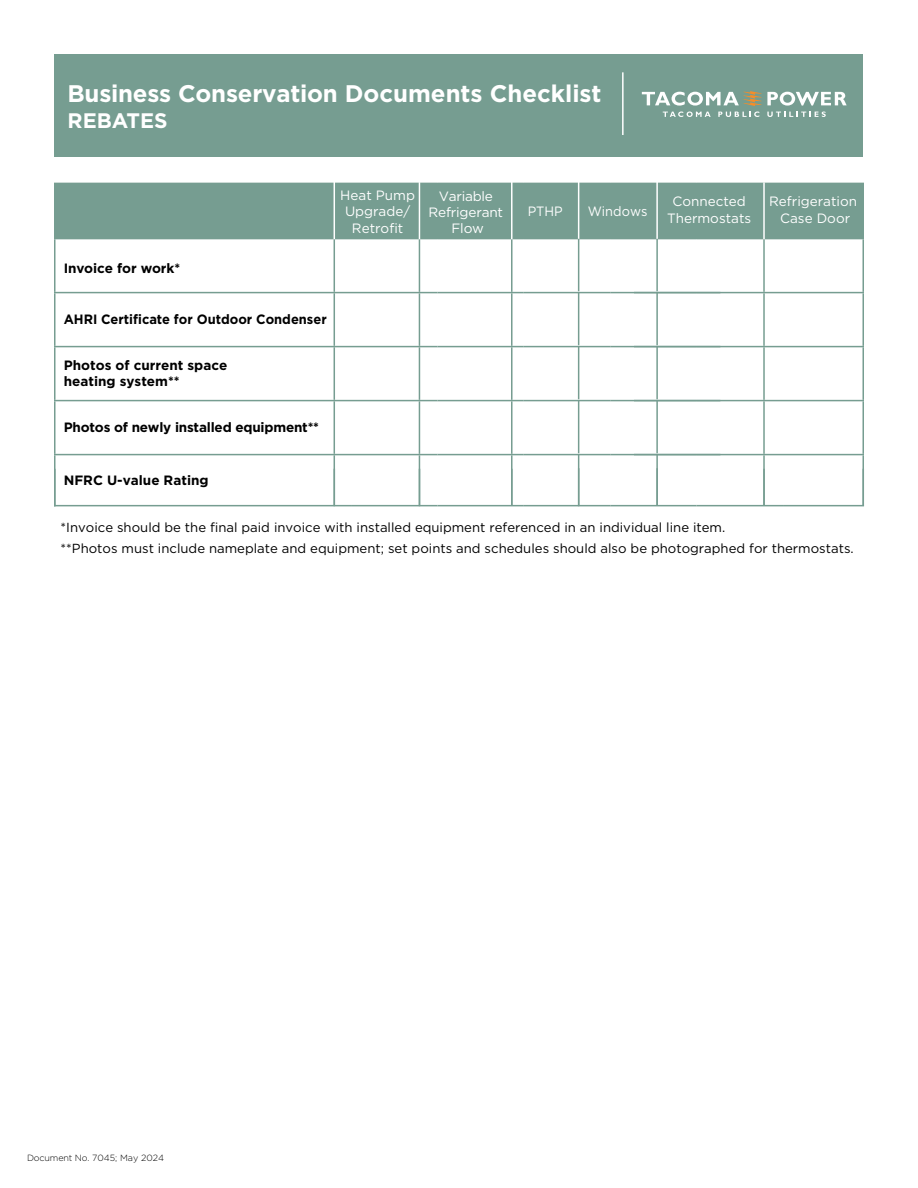
<style>
.page{position:relative;width:918px;height:1188px;background:#fff}
.page>*{position:absolute;margin:0;border:0;box-sizing:border-box;transform-origin:0 0}
.t1{font:700 24px "Gotham";letter-spacing:-.01em;color:#fff}
.t2{font:700 21px "Gotham";color:#fff}
.t3{font:700 13.5px/16.2px "Gotham";color:#000}
.t4{font:13.5px/16.2px "Gotham";color:#fff;text-align:center}
.t5{font:700 13.5px "Gotham";color:#000;scale:.96 1}
.t6{font:13.5px "Gotham";color:#fff;scale:.95 1}
.t7{font:13.2px/21.6px "Gotham";color:#000}
.t8{font:300 9px "Gotham";letter-spacing:-.005em;color:#000}
</style>
<div class="page">
<div style="left:55px;top:54px;width:808px;height:102px;background:#769d91"></div>
<div style="left:783px;top:183px;width:80px;height:56px;background:#769d91"></div>
<div style="left:697px;top:183px;width:86px;height:56px;background:#769d91"></div>
<div style="left:610px;top:183px;width:87px;height:56px;background:#769d91"></div>
<div style="left:524px;top:183px;width:86px;height:56px;background:#769d91"></div>
<div style="left:437px;top:183px;width:87px;height:56px;background:#769d91"></div>
<div style="left:351px;top:183px;width:86px;height:56px;background:#769d91"></div>
<div style="left:55px;top:183px;width:296px;height:56px;background:#769d91"></div>
<hr style="left:54px;top:184px;width:2px;height:54px;background:#769d91">
<hr style="left:54px;top:183px;width:297px;height:1px;background:#769d91">
<hr style="left:783px;top:183px;width:81px;height:1px;background:#769d91">
<hr style="left:862px;top:184px;width:2px;height:54px;background:#769d91">
<hr style="left:54px;top:239px;width:2px;height:53px;background:#769d91">
<hr style="left:54px;top:238px;width:297px;height:1px;background:#769d91">
<hr style="left:783px;top:238px;width:81px;height:1px;background:#769d91">
<hr style="left:862px;top:239px;width:2px;height:53px;background:#769d91">
<hr style="left:54px;top:293px;width:2px;height:53px;background:#769d91">
<hr style="left:54px;top:292px;width:297px;height:1px;background:#769d91">
<hr style="left:351px;top:292px;width:86px;height:1px;background:#769d91">
<hr style="left:437px;top:292px;width:87px;height:1px;background:#769d91">
<hr style="left:524px;top:292px;width:86px;height:1px;background:#769d91">
<hr style="left:610px;top:292px;width:87px;height:1px;background:#769d91">
<hr style="left:697px;top:292px;width:86px;height:1px;background:#769d91">
<hr style="left:783px;top:292px;width:81px;height:1px;background:#769d91">
<hr style="left:862px;top:293px;width:2px;height:53px;background:#769d91">
<hr style="left:54px;top:347px;width:2px;height:53px;background:#769d91">
<hr style="left:54px;top:401px;width:2px;height:53px;background:#769d91">
<hr style="left:54px;top:455px;width:2px;height:51px;background:#769d91">
<hr style="left:54px;top:346px;width:297px;height:1px;background:#769d91">
<hr style="left:54px;top:400px;width:297px;height:1px;background:#769d91">
<hr style="left:54px;top:454px;width:297px;height:1px;background:#769d91">
<hr style="left:351px;top:346px;width:86px;height:1px;background:#769d91">
<hr style="left:351px;top:400px;width:86px;height:1px;background:#769d91">
<hr style="left:351px;top:454px;width:86px;height:1px;background:#769d91">
<hr style="left:437px;top:346px;width:87px;height:1px;background:#769d91">
<hr style="left:524px;top:346px;width:86px;height:1px;background:#769d91">
<hr style="left:610px;top:346px;width:87px;height:1px;background:#769d91">
<hr style="left:697px;top:346px;width:86px;height:1px;background:#769d91">
<hr style="left:783px;top:346px;width:81px;height:1px;background:#769d91">
<hr style="left:862px;top:347px;width:2px;height:53px;background:#769d91">
<hr style="left:862px;top:401px;width:2px;height:53px;background:#769d91">
<hr style="left:862px;top:455px;width:2px;height:51px;background:#769d91">
<hr style="left:437px;top:400px;width:87px;height:1px;background:#769d91">
<hr style="left:524px;top:400px;width:86px;height:1px;background:#769d91">
<hr style="left:610px;top:400px;width:87px;height:1px;background:#769d91">
<hr style="left:697px;top:400px;width:86px;height:1px;background:#769d91">
<hr style="left:783px;top:400px;width:81px;height:1px;background:#769d91">
<hr style="left:437px;top:454px;width:87px;height:1px;background:#769d91">
<hr style="left:524px;top:454px;width:86px;height:1px;background:#769d91">
<hr style="left:610px;top:454px;width:87px;height:1px;background:#769d91">
<hr style="left:697px;top:454px;width:86px;height:1px;background:#769d91">
<hr style="left:783px;top:454px;width:81px;height:1px;background:#769d91">
<hr style="left:622px;top:72px;width:2px;height:63px;background:#fff">
<svg style="left:663px;top:112px;width:48px;height:5px"></svg>
<svg style="left:718px;top:112px;width:41px;height:5px"></svg>
<svg style="left:767px;top:112px;width:59px;height:5px"></svg>
<svg style="left:642px;top:91px;width:205px;height:15px"></svg>
<hr style="left:419px;top:182px;width:1px;height:58px;background:#fff">
<hr style="left:419px;top:239px;width:1px;height:53px;background:#769d91">
<hr style="left:419px;top:293px;width:1px;height:53px;background:#769d91">
<hr style="left:419px;top:347px;width:1px;height:53px;background:#769d91">
<hr style="left:419px;top:401px;width:1px;height:53px;background:#769d91">
<hr style="left:419px;top:455px;width:1px;height:51px;background:#769d91">
<hr style="left:511px;top:182px;width:2px;height:58px;background:#fff">
<hr style="left:511px;top:239px;width:2px;height:53px;background:#769d91">
<hr style="left:511px;top:293px;width:2px;height:53px;background:#769d91">
<hr style="left:511px;top:347px;width:2px;height:53px;background:#769d91">
<hr style="left:511px;top:401px;width:2px;height:53px;background:#769d91">
<hr style="left:511px;top:455px;width:2px;height:51px;background:#769d91">
<hr style="left:578px;top:181px;width:1px;height:58px;background:#fff">
<hr style="left:578px;top:239px;width:1px;height:52px;background:#769d91">
<hr style="left:578px;top:293px;width:1px;height:52px;background:#769d91">
<hr style="left:578px;top:347px;width:1px;height:52px;background:#769d91">
<hr style="left:578px;top:401px;width:1px;height:52px;background:#769d91">
<hr style="left:578px;top:455px;width:1px;height:51px;background:#769d91">
<hr style="left:763px;top:182px;width:2px;height:57px;background:#fff">
<hr style="left:763px;top:239px;width:2px;height:53px;background:#769d91">
<hr style="left:763px;top:293px;width:2px;height:53px;background:#769d91">
<hr style="left:763px;top:347px;width:2px;height:53px;background:#769d91">
<hr style="left:763px;top:401px;width:2px;height:53px;background:#769d91">
<hr style="left:763px;top:455px;width:2px;height:50px;background:#769d91">
<hr style="left:54px;top:505px;width:297px;height:1px;background:#769d91">
<hr style="left:351px;top:505px;width:86px;height:1px;background:#769d91">
<hr style="left:437px;top:505px;width:87px;height:1px;background:#769d91">
<hr style="left:524px;top:505px;width:86px;height:1px;background:#769d91">
<hr style="left:610px;top:505px;width:87px;height:1px;background:#769d91">
<hr style="left:697px;top:505px;width:86px;height:1px;background:#769d91">
<hr style="left:783px;top:505px;width:81px;height:1px;background:#769d91">
<hr style="left:656px;top:181px;width:2px;height:58px;background:#fff">
<hr style="left:656px;top:239px;width:2px;height:52px;background:#769d91">
<hr style="left:656px;top:293px;width:2px;height:52px;background:#769d91">
<hr style="left:656px;top:347px;width:2px;height:52px;background:#769d91">
<hr style="left:656px;top:401px;width:2px;height:52px;background:#769d91">
<hr style="left:656px;top:455px;width:2px;height:51px;background:#769d91">
<hr style="left:334px;top:182px;width:1px;height:58px;background:#fff">
<hr style="left:334px;top:239px;width:1px;height:53px;background:#769d91">
<hr style="left:334px;top:293px;width:1px;height:53px;background:#769d91">
<hr style="left:334px;top:347px;width:1px;height:53px;background:#769d91">
<hr style="left:334px;top:401px;width:1px;height:53px;background:#769d91">
<hr style="left:334px;top:455px;width:1px;height:51px;background:#769d91">
<h1 class="t1" style="left:68px;top:78px;width:535px">Business Conservation Documents Checklist</h1>
<h2 class="t2" style="left:68px;top:106px;width:102px">REBATES</h2>
<p class="t3" style="left:64px;top:260px;width:118px">Invoice for work*</p>
<p class="t4" style="left:340px;top:186px;width:76px">Heat Pump<br>Upgrade/<br>Retrofit</p>
<p class="t4" style="left:429px;top:187px;width:76px">Variable<br>Refrigerant<br>Flow</p>
<p class="t4" style="left:769px;top:193px;width:90px">Refrigeration<br>Case Door</p>
<p class="t4" style="left:667px;top:193px;width:86px">Connected<br>Thermostats</p>
<p class="t6" style="left:588px;top:203px;width:64px">Windows</p>
<p class="t6" style="left:528px;top:203px;width:38px">PTHP</p>
<p class="t5" style="left:64px;top:310px;width:275px">AHRI Certificate for Outdoor Condenser</p>
<p class="t3" style="left:64px;top:357px;width:165px">Photos of current space heating system**</p>
<p class="t3" style="left:64px;top:419px;width:257px">Photos of newly installed equipment**</p>
<p class="t3" style="left:64px;top:472px;width:146px">NFRC U-value Rating</p>
<p class="t7" style="left:61px;top:516px;width:795px">*Invoice should be the final paid invoice with installed equipment referenced in an individual line item.<br>**Photos must include nameplate and equipment; set points and schedules should also be photographed for thermostats.</p>
<p class="t8" style="left:27px;top:1152px;width:139px">Document No. 7045; May 2024</p>
</div>
